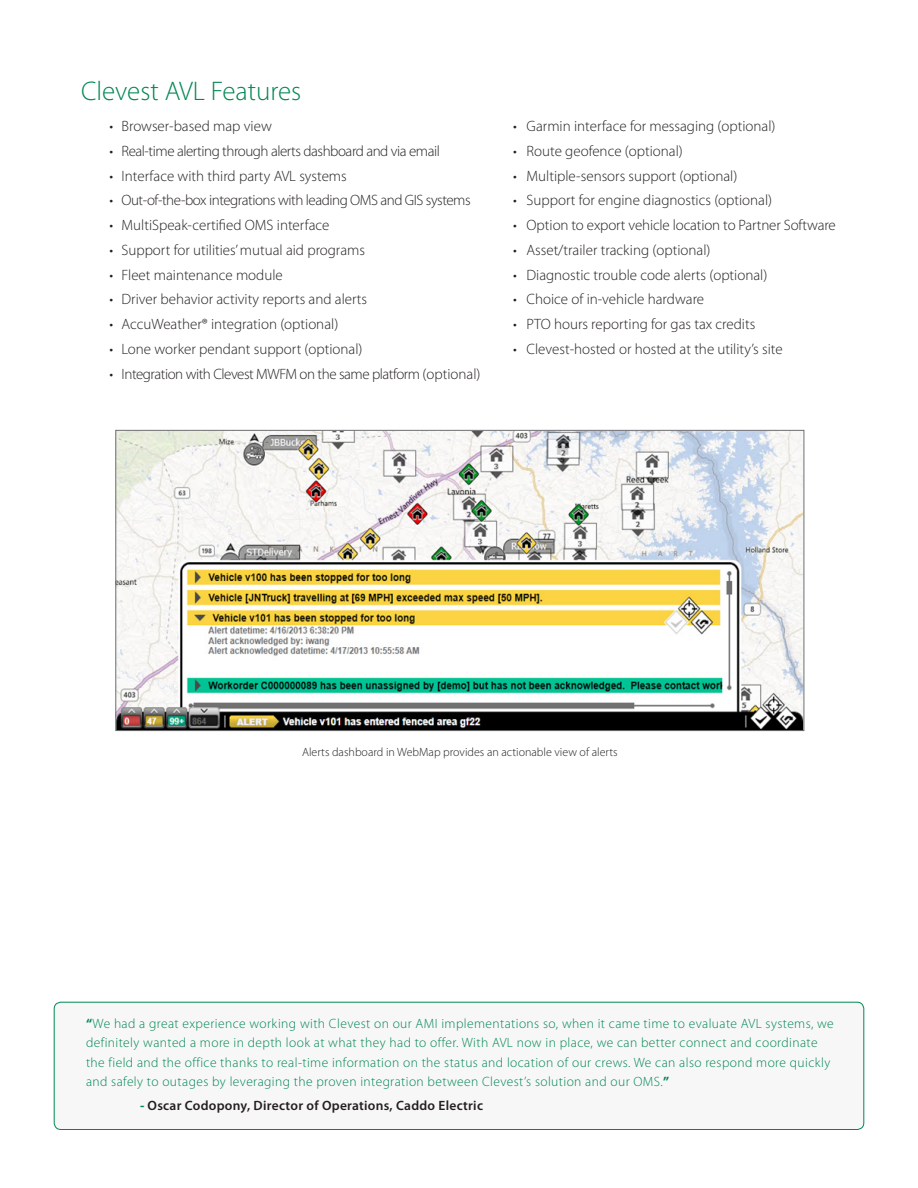
<style>
.page{position:relative;width:918px;height:1188px;background:#fff}
.page>*{position:absolute;margin:0;border:0;box-sizing:border-box;transform-origin:0 0}
.t1{font:300 27px "Myriad Pro";color:#008751}
.t2{font:300 15px "Myriad Pro";color:#231f20}
.t3{font:300 15px "Myriad Pro";letter-spacing:-.03em;color:#231f20}
.quotes{font:300 13.5px/19.5px "Myriad Pro";letter-spacing:.03em;color:#008751}
.quotes-2{font:600 13.5px "Myriad Pro";letter-spacing:.02em;color:#231f20}
.t4{font:300 12px "Myriad Pro";color:#231f20}
.s1{font-weight:700}
.s2{font-weight:700;color:#008751}
</style>
<div class="page">
<img style="left:117px;top:432px;width:685px;height:297px">
<div style="left:54px;top:1002px;width:810px;height:127px;background:#f7f7f8;border-radius:7px"></div>
<div style="left:54px;top:1002px;width:810px;height:128px;border:1px solid #008751;border-radius:7px"></div>
<p class="t1" style="left:81px;top:75px;width:222px">Clevest AVL Features</p>
<p class="t2" style="left:110px;top:117px;width:164px">• Browser-based map view</p>
<p class="t2" style="left:513px;top:117px;width:264px">• Garmin interface for messaging (optional)</p>
<p class="t3" style="left:110px;top:142px;width:332px">• Real-time alerting through alerts dashboard and via email</p>
<p class="t2" style="left:513px;top:142px;width:171px">• Route geofence (optional)</p>
<p class="t2" style="left:110px;top:167px;width:239px">• Interface with third party AVL systems</p>
<p class="t2" style="left:513px;top:167px;width:226px">• Multiple-sensors support (optional)</p>
<p class="t3" style="left:110px;top:191px;width:363px">• Out-of-the-box integrations with leading OMS and GIS systems</p>
<p class="t2" style="left:513px;top:191px;width:261px">• Support for engine diagnostics (optional)</p>
<p class="t2" style="left:110px;top:216px;width:222px">• MultiSpeak-certified OMS interface</p>
<p class="t2" style="left:513px;top:216px;width:324px">• Option to export vehicle location to Partner Software</p>
<p class="t2" style="left:110px;top:241px;width:257px">• Support for utilities’ mutual aid programs</p>
<p class="t2" style="left:513px;top:241px;width:199px">• Asset/trailer tracking (optional)</p>
<p class="t2" style="left:110px;top:266px;width:175px">• Fleet maintenance module</p>
<p class="t2" style="left:513px;top:266px;width:256px">• Diagnostic trouble code alerts (optional)</p>
<p class="t2" style="left:110px;top:290px;width:259px">• Driver behavior activity reports and alerts</p>
<p class="t2" style="left:513px;top:290px;width:193px">• Choice of in-vehicle hardware</p>
<p class="t2" style="left:110px;top:315px;width:230px">• AccuWeather® integration (optional)</p>
<p class="t2" style="left:513px;top:315px;width:244px">• PTO hours reporting for gas tax credits</p>
<p class="t2" style="left:110px;top:340px;width:255px">• Lone worker pendant support (optional)</p>
<p class="t2" style="left:513px;top:340px;width:271px">• Clevest-hosted or hosted at the utility’s site</p>
<p class="t3" style="left:110px;top:365px;width:373px">• Integration with Clevest MWFM on the same platform (optional)</p>
<p class="t4" style="left:302px;top:744px;width:317px">Alerts dashboard in WebMap provides an actionable view of alerts</p>
<p class="quotes" style="left:86px;top:1014px;width:749px"><span class="s1">“</span>We had a great experience working with Clevest on our AMI implementations so, when it came time to evaluate AVL systems, we definitely wanted a more in depth look at what they had to offer. With AVL now in place, we can better connect and coordinate the field and the office thanks to real-time information on the status and location of our crews. We can also respond more quickly and safely to outages by leveraging the proven integration between Clevest’s solution and our OMS.<span class="s1">”</span></p>
<p class="quotes-2" style="left:140px;top:1097px;width:345px"><span class="s2">-</span> Oscar Codopony, Director of Operations, Caddo Electric</p>
</div>
